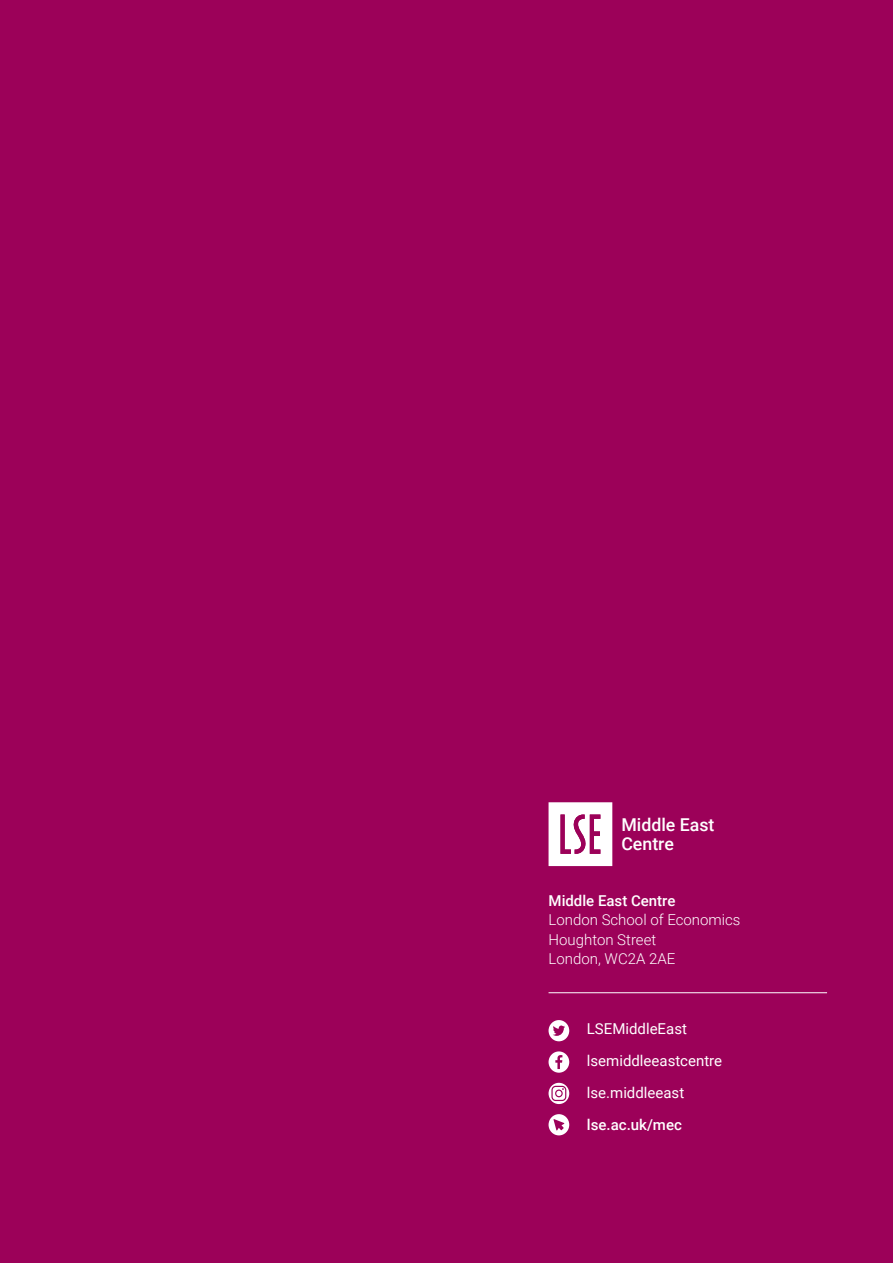
<style>
.page{position:relative;width:893px;height:1263px;background:#9c0159}
.page>*{position:absolute;margin:0;border:0;box-sizing:border-box;transform-origin:0 0}
.t1{font:500 17.7px/18.3px "Roboto";color:#fff}
.Title_3{font:300 15px "Roboto";color:#fff}
.Title_3-2{font:15px "Roboto";color:#fff}
.Title_3-3{font:500 15px "Roboto";color:#fff}
</style>
<div class="page">
<hr style="left:549px;top:992px;width:278px;height:1px;background:#fff">
<svg style="left:549px;top:1051px;width:20px;height:22px"></svg>
<svg style="left:549px;top:1020px;width:20px;height:21px"></svg>
<svg style="left:549px;top:1083px;width:20px;height:21px"></svg>
<svg style="left:549px;top:1114px;width:20px;height:21px"></svg>
<svg style="left:549px;top:802px;width:63px;height:64px;background:#edd1e1"></svg>
<p class="t1" style="left:621px;top:815px;width:95px">Middle East<br>Centre</p>
<p class="Title_3-3" style="left:549px;top:890px;width:128px">Middle East Centre</p>
<p class="Title_3" style="left:549px;top:909px;width:193px">London School of Economics</p>
<p class="Title_3" style="left:549px;top:929px;width:109px">Houghton Street</p>
<p class="Title_3" style="left:549px;top:948px;width:128px">London, WC2A 2AE</p>
<p class="Title_3-2" style="left:587px;top:1018px;width:102px">LSEMiddleEast</p>
<p class="Title_3-2" style="left:587px;top:1050px;width:137px">lsemiddleeastcentre</p>
<p class="Title_3-2" style="left:587px;top:1082px;width:99px">lse.middleeast</p>
<p class="Title_3-3" style="left:587px;top:1114px;width:97px">lse.ac.uk/mec</p>
</div>
